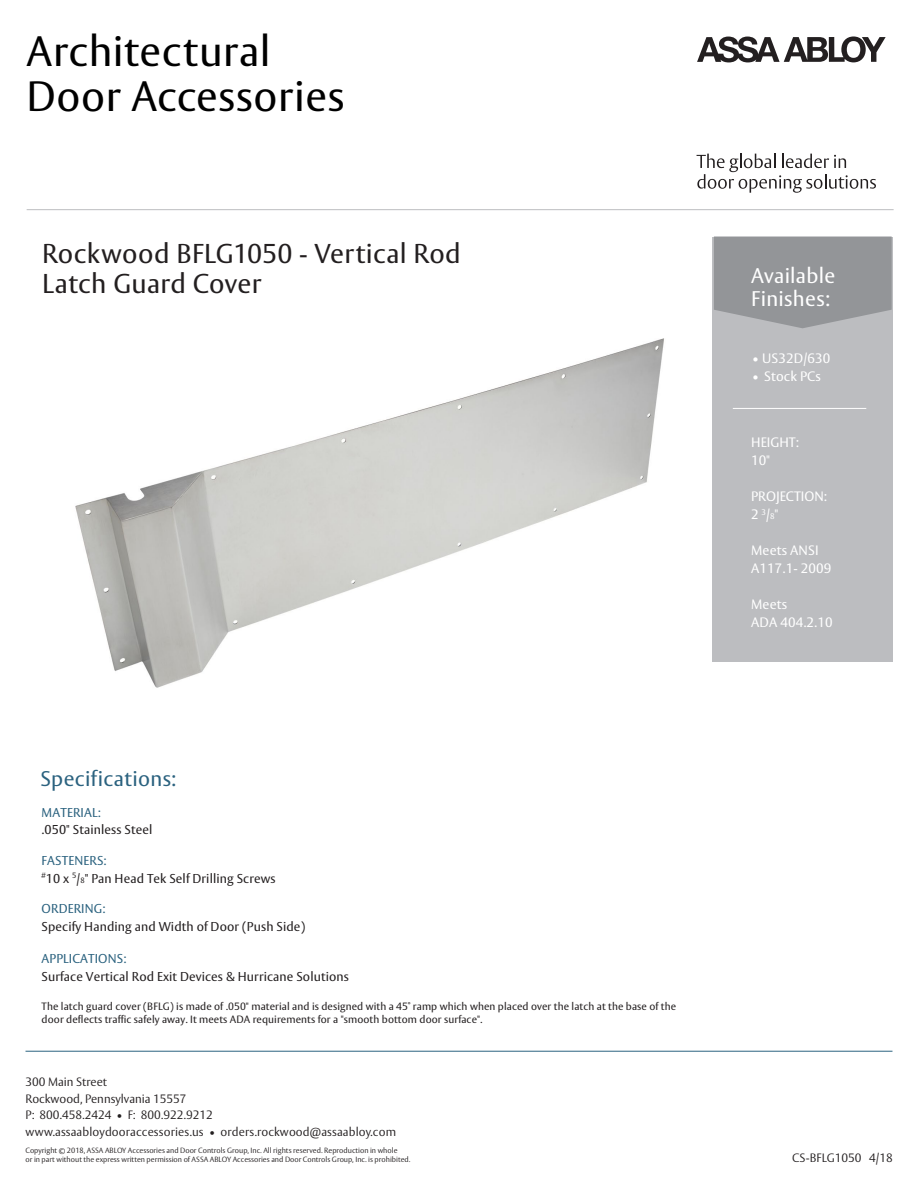
<style>
.page{position:relative;width:918px;height:1188px;background:#fff}
.page>*{position:absolute;margin:0;border:0;box-sizing:border-box;transform-origin:0 0}
.t1{font:42px/45.8px "ASSA Vesta";letter-spacing:.015em;color:#000}
.t2{font:27px/30px "ASSA Vesta";letter-spacing:.01em;color:#231f20}
.t3{font:21px/22.5px "ASSA Vesta";letter-spacing:.015em;color:#fff}
.t4{font:21px "ASSA Vesta";letter-spacing:.015em;color:#2b627f}
.t5{font:13.5px/18px "ASSA Vesta";letter-spacing:.01em;color:#fff}
.t6{font:12.75px "ASSA Vesta";letter-spacing:.01em;color:#231f20}
.t7{font:12.75px "ASSA Vesta";letter-spacing:.01em;color:#2b627f}
.t8{font:300 12px/16.5px "ASSA Vesta";color:#231f20}
.t9{font:10.5px/13.5px "ASSA Vesta";letter-spacing:.01em;color:#231f20}
.t10{font:300 7.5px/9px "ASSA Vesta";color:#231f20}
.s1{font-size:7.65px}
.s2{font-size:8.1px}
</style>
<div class="page">
<div style="left:713px;top:237px;width:180px;height:425px;background:#bcbdc0"></div>
<svg style="left:714px;top:237px;width:178px;height:91px;background:#97989b"></svg>
<hr style="left:26px;top:1051px;width:866px;height:1px;background:#2b627f">
<img style="left:75px;top:338px;width:589px;height:350px">
<hr style="left:733px;top:408px;width:133px;height:1px;background:#fff">
<svg style="left:697px;top:36px;width:189px;height:26px"></svg>
<svg style="left:697px;top:154px;width:179px;height:39px"></svg>
<hr style="left:27px;top:209px;width:867px;height:1px;background:#bcbdc0">
<p class="t1" style="left:27px;top:30px;width:319px">Architectural<br>Door Accessories</p>
<p class="t2" style="left:42px;top:240px;width:420px">Rockwood BFLG1050 - Vertical Rod<br>Latch Guard Cover</p>
<p class="t4" style="left:41px;top:766px;width:137px">Specifications:</p>
<p class="t7" style="left:42px;top:805px;width:61px">MATERIAL:</p>
<p class="t6" style="left:42px;top:822px;width:112px">.050" Stainless Steel</p>
<p class="t7" style="left:42px;top:853px;width:66px">FASTENERS:</p>
<p class="t6" style="left:42px;top:871px;width:236px"><sup>#</sup>10 x <sup>5</sup>/<span class="s1">8</span>" Pan Head Tek Self Drilling Screws</p>
<p class="t7" style="left:42px;top:901px;width:65px">ORDERING:</p>
<p class="t6" style="left:42px;top:919px;width:265px">Specify Handing and Width of Door (Push Side)</p>
<p class="t7" style="left:42px;top:951px;width:86px">APPLICATIONS:</p>
<p class="t6" style="left:42px;top:968px;width:309px">Surface Vertical Rod Exit Devices &amp; Hurricane Solutions</p>
<p class="t9" style="left:42px;top:1000px;width:636px">The latch guard cover (BFLG) is made of .050" material and is designed with a 45˚ ramp which when placed over the latch at the base of the door deflects traffic safely away. It meets ADA requirements for a "smooth bottom door surface".</p>
<p class="t3" style="left:751px;top:265px;width:86px">Available<br>Finishes:</p>
<p class="t5" style="left:752px;top:350px;width:80px">• US32D/630</p>
<p class="t5" style="left:752px;top:368px;width:70px">• Stock PCs</p>
<p class="t5" style="left:751px;top:434px;width:49px">HEIGHT:</p>
<p class="t5" style="left:751px;top:452px;width:20px">10"</p>
<p class="t5" style="left:751px;top:488px;width:77px">PROJECTION:</p>
<p class="t5" style="left:751px;top:506px;width:29px">2 <sup>3</sup>/<span class="s2">8</span>"</p>
<p class="t5" style="left:751px;top:542px;width:82px">Meets ANSI<br>A117.1- 2009</p>
<p class="t5" style="left:751px;top:596px;width:83px">Meets<br>ADA 404.2.10</p>
<p class="t8" style="left:26px;top:1074px;width:163px">300 Main Street<br>Rockwood, Pennsylvania 15557</p>
<p class="t8" style="left:26px;top:1107px;width:189px">P: 800.458.2424 • F: 800.922.9212</p>
<p class="t8" style="left:26px;top:1124px;width:372px">www.assaabloydooraccessories.us • orders.rockwood@assaabloy.com</p>
<p class="t10" style="left:26px;top:1147px;width:386px">Copyright © 2018, ASSA ABLOY Accessories and Door Controls Group, Inc. All rights reserved. Reproduction in whole<br>or in part without the express written permission of ASSA ABLOY Accessories and Door Controls Group, Inc. is prohibited.</p>
<p class="t8" style="left:792px;top:1151px;width:102px">CS-BFLG1050 4/18</p>
</div>
